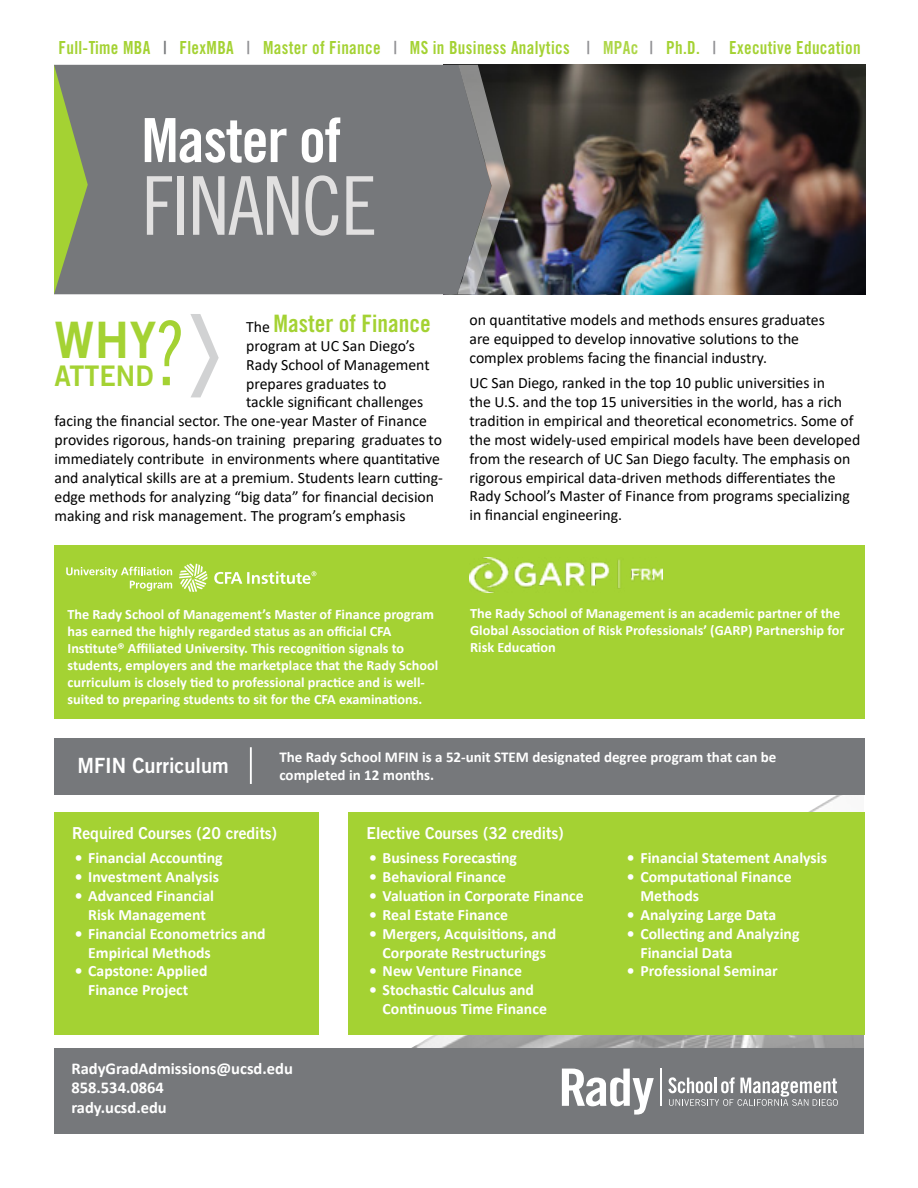
<style>
.page{position:relative;width:918px;height:1188px;background:#fff}
.page>*{position:absolute;margin:0;border:0;box-sizing:border-box;transform-origin:0 0}
.t1{font:88.95px "Trade Gothic Cond Eighteen";color:#a4d233;scale:.95 1}
.t2{font:81.15px "Trade Gothic Cond Eighteen";letter-spacing:-.015em;color:#e1e0e0}
.t3{font:60.9px "Trade Gothic Bold Cond Twenty";letter-spacing:-.02em;color:#fff}
.t4{font:50.25px "Trade Gothic Bold Two";color:#a4d233;scale:.95 1}
.t5{font:28.35px "Trade Gothic Bold Two";color:#a4d233;scale:.95 1}
.t6{font:24px "Trade Gothic Bold Cond Twenty";color:#a4d233}
.t7{font:21px "Trade Gothic Bold Two";color:#fff;scale:.95 1}
.t8{font:18px "Trade Gothic Bold Cond Twenty";letter-spacing:.02em;color:#a4d233;scale:.95 1}
.t9{font:700 16.5px/19.5px "Calibri";color:#fff}
.t10{font:16.5px "Trade Gothic Bold Two";color:#fff;scale:.95 1}
.t11{font:15.75px/18.9px "Calibri";color:#000}
.t12{font:700 15.75px/18.9px "Calibri";color:#fff}
.t13{font:700 15px/18px "Calibri";color:#fff}
.t14{font:700 14.25px/17.1px "Calibri";color:#fff}
.s1{color:#76787b}
.s2{color:#919194}
.s3{color:#add647}
.s4{font-family:"Calibri";font-size:15.75px;color:#000}
.s5{font-size:15px}
</style>
<div class="page">
<img style="left:411px;top:795px;width:453px;height:253px">
<img style="left:510px;top:65px;width:355px;height:229px">
<div style="left:88px;top:65px;width:370px;height:229px;background:#76787b"></div>
<svg style="left:54px;top:65px;width:34px;height:229px;background:#8ca457"></svg>
<div style="left:54px;top:1048px;width:811px;height:94px;background:#76787b"></div>
<div style="left:54px;top:1134px;width:835px;height:54px;background:#fff"></div>
<div style="left:864px;top:621px;width:49px;height:549px;background:#fff"></div>
<svg style="left:458px;top:65px;width:52px;height:229px;background:#706f70"></svg>
<div style="left:349px;top:812px;width:516px;height:223px;background:#a4d233"></div>
<div style="left:54px;top:812px;width:265px;height:223px;background:#a4d233"></div>
<svg style="left:190px;top:314px;width:29px;height:83px"></svg>
<svg style="left:562px;top:1069px;width:92px;height:46px"></svg>
<hr style="left:661px;top:1069px;width:1px;height:37px;background:#fff">
<svg style="left:668px;top:1077px;width:170px;height:29px"></svg>
<div style="left:54px;top:738px;width:811px;height:57px;background:#76787b"></div>
<hr style="left:250px;top:747px;width:2px;height:37px;background:#fff">
<div style="left:54px;top:545px;width:811px;height:174px;background:#a4d233"></div>
<svg style="left:179px;top:564px;width:28px;height:28px"></svg>
<svg style="left:214px;top:571px;width:102px;height:13px"></svg>
<svg style="left:66px;top:567px;width:106px;height:24px"></svg>
<img style="left:470px;top:558px;width:192px;height:35px">
<p class="t8" style="left:59px;top:37px;width:846px">Full-Time MBA <span class="s1">|</span> FlexMBA <span class="s2">|</span> Master of Finance <span class="s2">|</span> MS in Business Analytics <span class="s2">|</span> <span class="s3">MPAc</span> <span class="s2">|</span> Ph.D. <span class="s2">|</span> Executive Education</p>
<h3 class="t3" style="left:142px;top:103px;width:202px">Master of</h3>
<h2 class="t2" style="left:142px;top:158px;width:237px">FINANCE</h2>
<h3 class="t6" style="left:246px;top:309px;width:186px"><span class="s4">The</span> Master of Finance</h3>
<p class="t11" style="left:246px;top:336px;width:170px">program at UC San Diego’s</p>
<p class="t11" style="left:246px;top:355px;width:185px">Rady School of Management</p>
<p class="t11" style="left:246px;top:373px;width:142px">prepares graduates to</p>
<p class="t11" style="left:246px;top:392px;width:179px">tackle significant challenges</p>
<p class="t11" style="left:54px;top:411px;width:374px">facing the financial sector. The one-year Master of Finance</p>
<p class="t11" style="left:54px;top:430px;width:389px">provides rigorous, hands-on training preparing graduates to</p>
<p class="t11" style="left:54px;top:449px;width:387px">immediately contribute in environments where quantitative</p>
<p class="t11" style="left:54px;top:468px;width:390px">and analytical skills are at a premium. Students learn cutting-</p>
<p class="t11" style="left:54px;top:487px;width:381px">edge methods for analyzing “big data” for financial decision</p>
<p class="t11" style="left:54px;top:506px;width:353px">making and risk management. The program’s emphasis</p>
<h1 class="t1" style="left:153px;top:301px;width:36px">?</h1>
<h3 class="t4" style="left:54px;top:309px;width:109px">WHY</h3>
<h3 class="t5" style="left:54px;top:358px;width:106px">ATTEND</h3>
<p class="t11" style="left:470px;top:310px;width:357px">on quantitative models and methods ensures graduates are equipped to develop innovative solutions to the complex <span class="s5">problems</span> facing the financial industry.</p>
<p class="t11" style="left:469px;top:373px;width:392px">UC San Diego, ranked in the top 10 public universities in<br>the U.S. and the top 15 universities in the world, has a rich tradition in empirical and theoretical econometrics. Some of the most widely-used empirical models have been developed from the research of UC San Diego faculty. The emphasis on rigorous empirical data-driven methods differentiates the Rady School’s Master of Finance from programs specializing in financial engineering.</p>
<p class="t14" style="left:68px;top:605px;width:372px">The Rady School of Management’s Master of Finance program has earned the highly regarded status as an official CFA Institute® Affiliated University. This recognition signals to students, employers and the marketplace that the Rady School curriculum is closely tied to professional practice and is well&shy;suited to preparing students to sit for the CFA examinations.</p>
<p class="t14" style="left:470px;top:604px;width:376px">The Rady School of Management is an academic partner of the<br>Global Association of Risk Professionals’ (GARP) Partnership for<br>Risk Education</p>
<h3 class="t7" style="left:78px;top:753px;width:161px">MFIN Curriculum</h3>
<p class="t13" style="left:279px;top:747px;width:499px">The Rady School MFIN is a 52-unit STEM designated degree program that can be completed in 12 months.</p>
<p class="t10" style="left:72px;top:823px;width:217px">Required Courses (20 credits)</p>
<p class="t12" style="left:75px;top:848px;width:149px">• Financial Accounting</p>
<p class="t12" style="left:75px;top:867px;width:146px">• Investment Analysis</p>
<p class="t12" style="left:75px;top:886px;width:141px;text-align:center">• Advanced Financial<br>Risk Management</p>
<p class="t12" style="left:88px;top:924px;width:179px;text-indent:-13px">• Financial Econometrics and<br>Empirical Methods</p>
<p class="t12" style="left:75px;top:962px;width:134px;text-align:center">• Capstone: Applied<br>Finance Project</p>
<p class="t9" style="left:78px;top:1058px;width:221px;line-height:13.5px">MFinanceadmissions@ucsd.edu<br>858.534.0864</p>
<p class="t9" style="left:71px;top:1059px;width:223px">RadyGradAdmissions@ucsd.edu<br>858.534.0864<br>rady.ucsd.edu</p>
<p class="t10" style="left:366px;top:823px;width:209px">Elective Courses (32 credits)</p>
<p class="t12" style="left:369px;top:848px;width:149px">• Business Forecasting</p>
<p class="t12" style="left:369px;top:867px;width:138px">• Behavioral Finance</p>
<p class="t12" style="left:369px;top:886px;width:216px">• Valuation in Corporate Finance</p>
<p class="t12" style="left:369px;top:905px;width:141px">• Real Estate Finance</p>
<p class="t12" style="left:369px;top:924px;width:188px;text-align:center">• Mergers, Acquisitions, and<br>Corporate Restructurings</p>
<p class="t12" style="left:369px;top:962px;width:154px">• New Venture Finance</p>
<p class="t12" style="left:383px;top:980px;width:166px;text-indent:-13px">• Stochastic Calculus and<br>Continuous Time Finance</p>
<p class="t12" style="left:627px;top:848px;width:202px">• Financial Statement Analysis</p>
<p class="t12" style="left:640px;top:867px;width:153px;text-indent:-13px">• Computational Finance<br>Methods</p>
<p class="t12" style="left:627px;top:905px;width:151px">• Analyzing Large Data</p>
<p class="t12" style="left:640px;top:924px;width:161px;text-indent:-13px">• Collecting and Analyzing<br>Financial Data</p>
<p class="t12" style="left:627px;top:962px;width:152px">• Professional Seminar</p>
</div>
